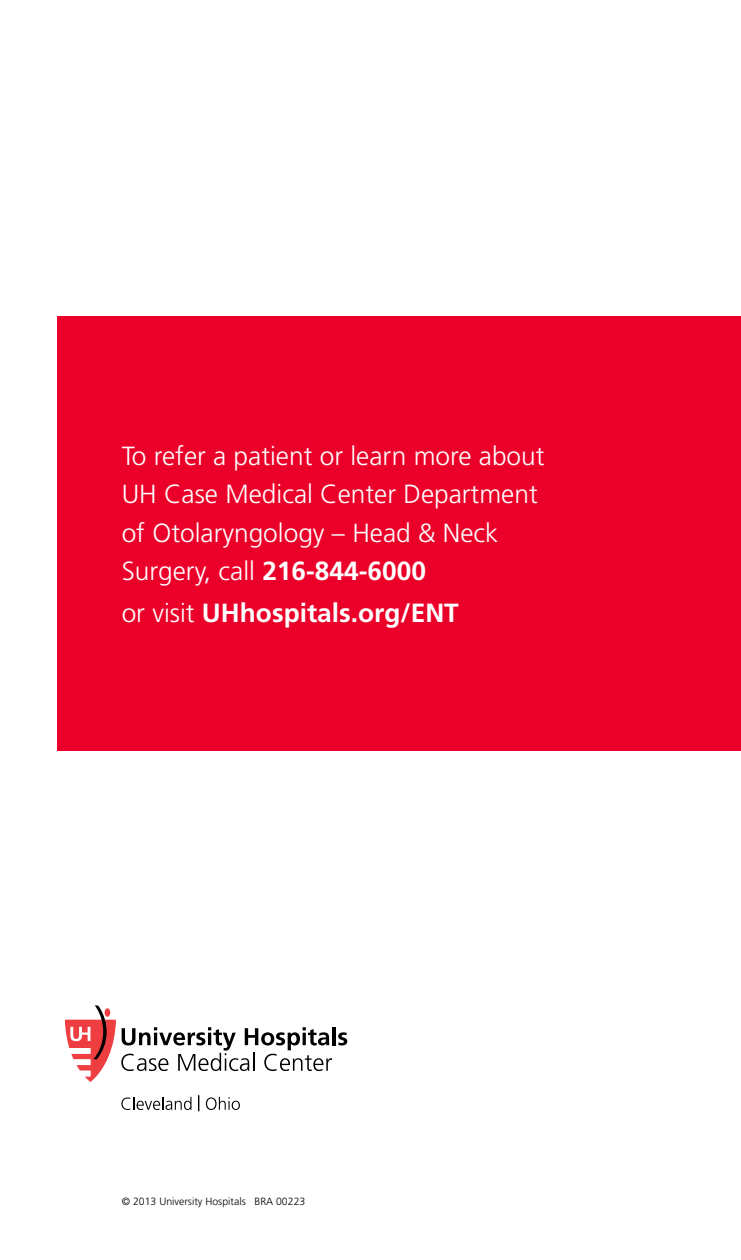
<style>
.page{position:relative;width:741px;height:1260px;background:#fff}
.page>*{position:absolute;margin:0;border:0;box-sizing:border-box;transform-origin:0 0}
.t1{font:300 26.25px/38.5px "Frutiger LT Std";color:#fff}
.t2{font:700 26.25px "Frutiger LT Std";color:#fff}
.t3{font:300 10.5px "Frutiger LT Std";color:#000}
.s1{font-weight:700}
.s2{font-weight:300}
</style>
<div class="page">
<div style="left:57px;top:316px;width:683px;height:435px;background:#eb0029"></div>
<hr style="left:332px;top:1027px;width:3px;height:18px;background:#000">
<svg style="left:338px;top:1032px;width:9px;height:13px"></svg>
<svg style="left:121px;top:1097px;width:70px;height:13px"></svg>
<svg style="left:206px;top:1097px;width:34px;height:13px"></svg>
<svg style="left:198px;top:1095px;width:1px;height:16px"></svg>
<svg style="left:65px;top:1005px;width:267px;height:77px"></svg>
<p class="t1" style="left:122px;top:437px;width:424px">To refer a patient or learn more about<br>UH Case Medical Center Department of Otolaryngology – Head &amp; Neck<br>Surgery, call <span class="s1">216-844-6000</span></p>
<p class="t2" style="left:122px;top:598px;width:305px"><span class="s2">or visit</span> UHhospitals.org/ENT</p>
<p class="t3" style="left:122px;top:1195px;width:185px">© 2013 University Hospitals BRA 00223</p>
</div>
